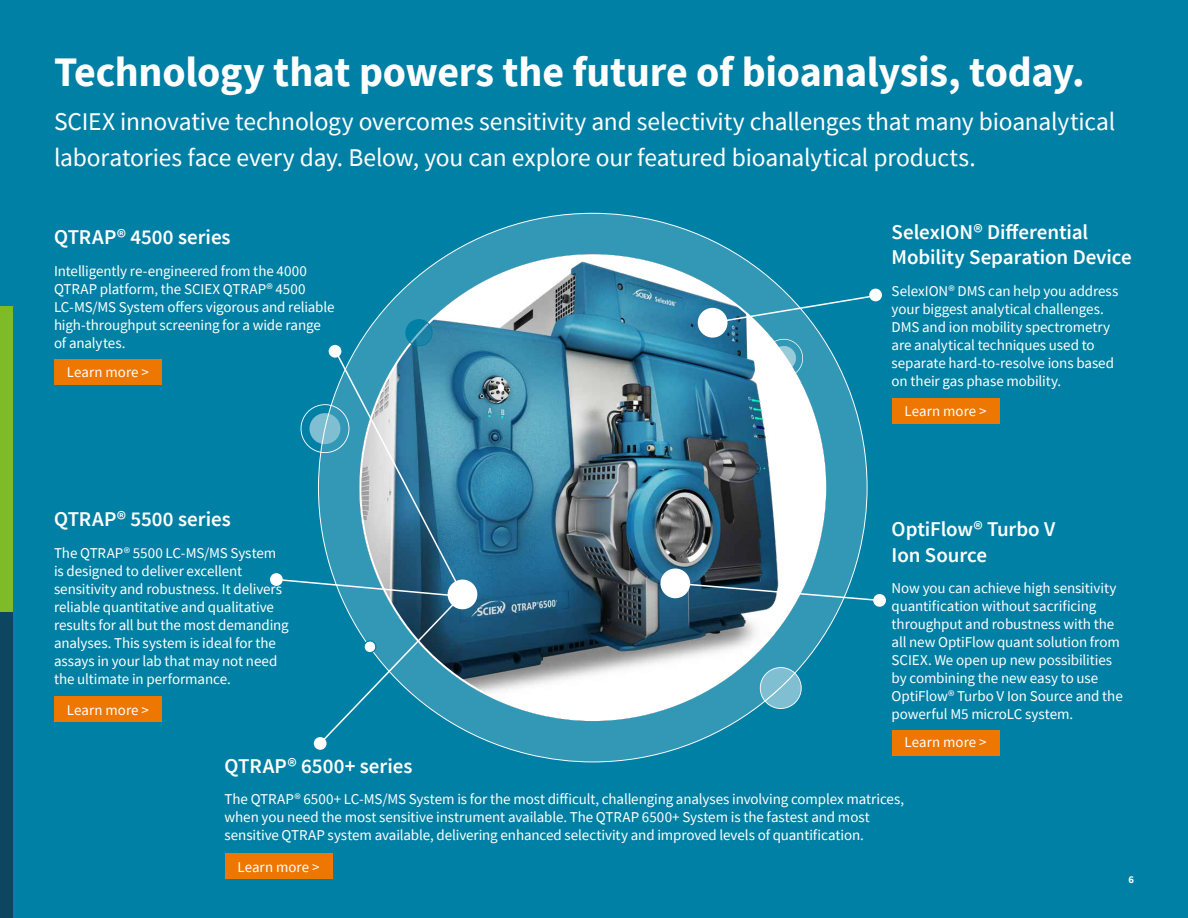
<style>
.page{position:relative;width:1188px;height:918px;background:#0080a4}
.page>*{position:absolute;margin:0;border:0;box-sizing:border-box;transform-origin:0 0}
.t1{font:700 42px "Source Sans Pro";letter-spacing:-.005em;color:#fff}
.t2{font:25.5px/36px "Source Sans Pro";letter-spacing:-.01em;color:#fff}
.t3{font:600 21px/25.5px "Source Sans Pro";letter-spacing:-.005em;color:#fff}
.t4{font:15px/18px "Source Sans Pro";letter-spacing:-.01em;color:#fff}
.t5{font:14.85px "Source Sans Pro";color:#fff}
.t6{font:700 10.5px "Source Sans Pro";color:#fff}
</style>
<div class="page">
<div style="left:54px;top:696px;width:108px;height:26px;background:#ed7700"></div>
<div style="left:225px;top:853px;width:108px;height:26px;background:#ed7700"></div>
<div style="left:54px;top:359px;width:108px;height:26px;background:#ed7700"></div>
<div style="left:892px;top:730px;width:108px;height:26px;background:#ed7700"></div>
<div style="left:892px;top:398px;width:108px;height:25px;background:#ed7700"></div>
<svg style="left:494px;top:213px;width:374px;height:549px"></svg>
<svg style="left:448px;top:231px;width:401px;height:513px;fill:#3298b5"></svg>
<img style="left:376px;top:254px;width:450px;height:467px">
<svg style="left:764px;top:339px;width:39px;height:38px"></svg>
<div style="left:448px;top:580px;width:29px;height:29px;background:#fff;border-radius:50%"></div>
<div style="left:270px;top:573px;width:13px;height:13px;background:#fff;border-radius:50%"></div>
<svg style="left:314px;top:737px;width:13px;height:13px"></svg>
<svg style="left:275px;top:319px;width:190px;height:427px"></svg>
<div style="left:698px;top:308px;width:30px;height:30px;background:#fff;border-radius:50%"></div>
<svg style="left:711px;top:294px;width:166px;height:30px"></svg>
<div style="left:869px;top:289px;width:13px;height:12px;background:#fff;border-radius:50%"></div>
<div style="left:660px;top:568px;width:30px;height:30px;background:#fff;border-radius:50%"></div>
<div style="left:873px;top:594px;width:13px;height:13px;background:#fff;border-radius:50%"></div>
<svg style="left:674px;top:582px;width:207px;height:20px"></svg>
<div style="left:0;top:306px;width:13px;height:306px;background:#7fba27"></div>
<div style="left:0;top:612px;width:13px;height:306px;background:#0c4661"></div>
<h1 class="t1" style="left:54px;top:43px;width:1032px">Technology that powers the future of bioanalysis, today.</h1>
<h2 class="t2" style="left:54px;top:103px;width:1063px">SCIEX innovative technology overcomes sensitivity and selectivity challenges that many bioanalytical laboratories face every day. Below, you can explore our featured bioanalytical products.</h2>
<h3 class="t3" style="left:54px;top:225px;width:178px">QTRAP® 4500 series</h3>
<p class="t4" style="left:54px;top:262px;width:282px">Intelligently re-engineered from the 4000<br>QTRAP platform, the SCIEX QTRAP® 4500<br>LC-MS/MS System offers vigorous and reliable high-throughput screening for a wide range of analytes.</p>
<p class="t5" style="left:67px;top:363px;width:84px">Learn more &gt;</p>
<h3 class="t3" style="left:54px;top:507px;width:178px">QTRAP® 5500 series</h3>
<p class="t4" style="left:54px;top:544px;width:236px">The QTRAP® 5500 LC-MS/MS System is designed to deliver excellent sensitivity and robustness. It delivers reliable quantitative and qualitative results for all but the most demanding analyses. This system is ideal for the assays in your lab that may not need the ultimate in performance.</p>
<p class="t5" style="left:67px;top:701px;width:84px">Learn more &gt;</p>
<h3 class="t3" style="left:892px;top:220px;width:242px">SelexION® Differential<br>Mobility Separation Device</h3>
<p class="t4" style="left:892px;top:282px;width:228px">SelexION® DMS can help you address your biggest analytical challenges.<br>DMS and ion mobility spectrometry are analytical techniques used to separate hard-to-resolve ions based on their gas phase mobility.</p>
<p class="t5" style="left:905px;top:402px;width:84px">Learn more &gt;</p>
<h3 class="t3" style="left:892px;top:517px;width:165px">OptiFlow® Turbo V<br>Ion Source</h3>
<p class="t4" style="left:892px;top:579px;width:233px">Now you can achieve high sensitivity quantification without sacrificing throughput and robustness with the all new OptiFlow quant solution from SCIEX. We open up new possibilities by combining the new easy to use OptiFlow® Turbo V Ion Source and the powerful M5 microLC system.</p>
<p class="t5" style="left:905px;top:733px;width:84px">Learn more &gt;</p>
<h3 class="t3" style="left:225px;top:753px;width:189px">QTRAP® 6500+ series</h3>
<p class="t4" style="left:225px;top:790px;width:681px">The QTRAP® 6500+ LC-MS/MS System is for the most difficult, challenging analyses involving complex matrices, when you need the most sensitive instrument available. The QTRAP 6500+ System is the fastest and most sensitive QTRAP system available, delivering enhanced selectivity and improved levels of quantification.</p>
<p class="t5" style="left:238px;top:857px;width:84px">Learn more &gt;</p>
<p class="t6" style="left:1128px;top:872px;width:7px">6</p>
</div>
